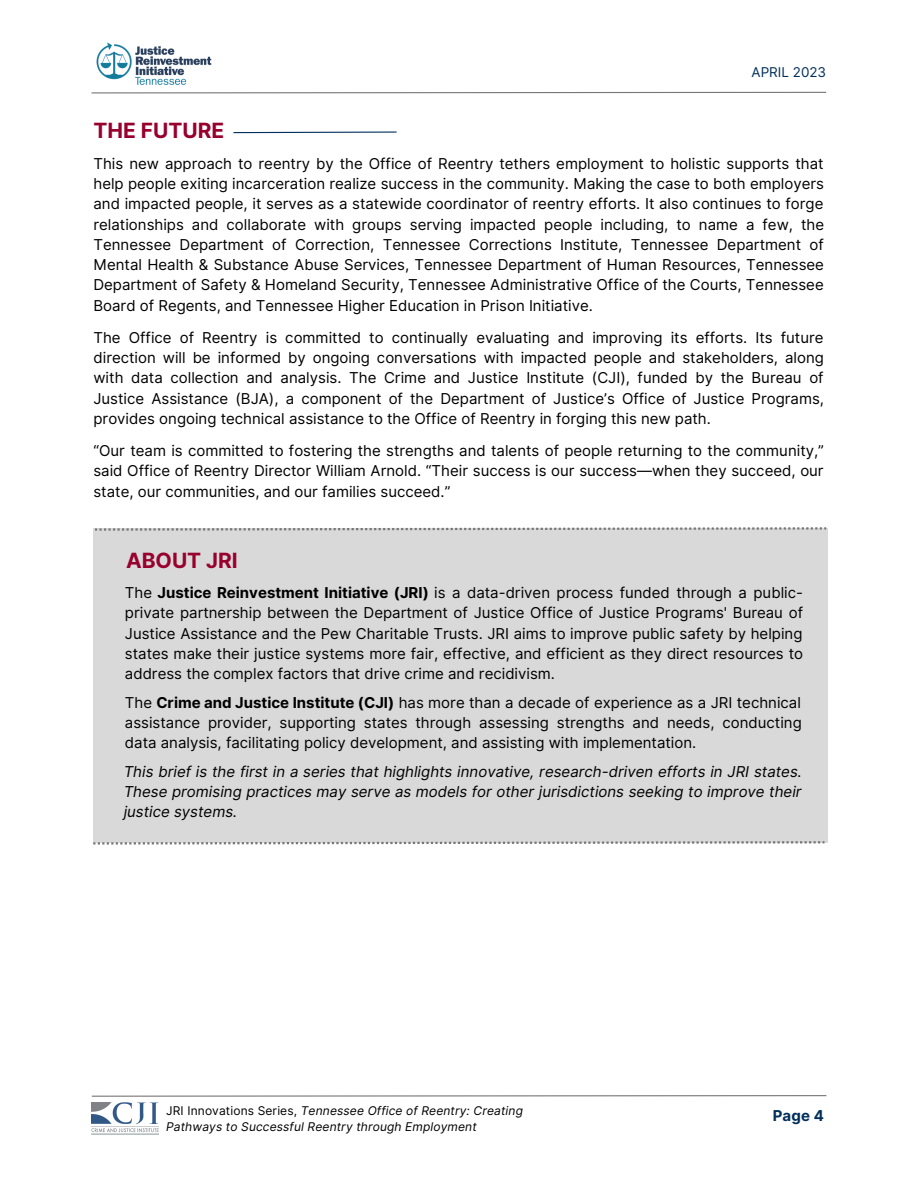
<style>
.page{position:relative;width:918px;height:1188px;background:#fff}
.page>*{position:absolute;margin:0;border:0;box-sizing:border-box;transform-origin:0 0}
.t1{font:700 21px "Inter";color:#98012e}
.t2{font:15px/20.2px "Inter";color:#000;text-align:justify}
.t3{font:italic 15px/20.2px "Inter";color:#000;text-align:justify}
.t4{font:700 15px "Inter";color:#002f5b}
.t5{font:13.5px "Inter";color:#002f5b}
.t6{font:italic 12px/16px "Inter";letter-spacing:.01em;color:#000}
.s1{font-weight:700}
.s2{font-style:normal}
</style>
<div class="page">
<svg style="left:91px;top:91px;width:736px;height:3px"></svg>
<img style="left:96px;top:42px;width:116px;height:43px">
<img style="left:92px;top:1102px;width:66px;height:33px">
<svg style="left:91px;top:1095px;width:736px;height:2px"></svg>
<svg style="left:233px;top:131px;width:164px;height:3px"></svg>
<div style="left:93px;top:528px;width:735px;height:315px;background:#d9d9d9"></div>
<svg style="left:95px;top:527px;width:731px;height:4px"></svg>
<svg style="left:93px;top:841px;width:732px;height:4px"></svg>
<p class="t5" style="left:752px;top:64px;width:76px">APRIL 2023</p>
<h1 class="t1" style="left:93px;top:118px;width:132px">THE FUTURE</h1>
<p class="t2" style="left:93px;top:153px;width:732px">This new approach to reentry by the Office of Reentry tethers employment to holistic supports that help people exiting incarceration realize success in the community. Making the case to both employers and impacted people, it serves as a statewide coordinator of reentry efforts. It also continues to forge relationships and collaborate with groups serving impacted people including, to name a few, the Tennessee Department of Correction, Tennessee Corrections Institute, Tennessee Department of Mental Health &amp; Substance Abuse Services, Tennessee Department of Human Resources, Tennessee Department of Safety &amp; Homeland Security, Tennessee Administrative Office of the Courts, Tennessee Board of Regents, and Tennessee Higher Education in Prison Initiative.</p>
<p class="t2" style="left:93px;top:327px;width:732px">The Office of Reentry is committed to continually evaluating and improving its efforts. Its future direction will be informed by ongoing conversations with impacted people and stakeholders, along with data collection and analysis. The Crime and Justice Institute (CJI), funded by the Bureau of Justice Assistance (BJA), a component of the Department of Justice’s Office of Justice Programs, provides ongoing technical assistance to the Office of Reentry in forging this new path.</p>
<p class="t2" style="left:93px;top:440px;width:732px">“Our team is committed to fostering the strengths and talents of people returning to the community,” said Office of Reentry Director William Arnold. “Their success is our success—when they succeed, our state, our communities, and our families succeed.”</p>
<h1 class="t1" style="left:126px;top:548px;width:113px">ABOUT JRI</h1>
<p class="t2" style="left:125px;top:583px;width:680px">The <span class="s1">Justice Reinvestment Initiative (JRI)</span> is a data-driven process funded through a public&shy;private partnership between the Department of Justice Office of Justice Programs' Bureau of Justice Assistance and the Pew Charitable Trusts. JRI aims to improve public safety by helping states make their justice systems more fair, effective, and efficient as they direct resources to address the complex factors that drive crime and recidivism.</p>
<p class="t2" style="left:125px;top:692px;width:678px">The <span class="s1">Crime and Justice Institute (CJI)</span> has more than a decade of experience as a JRI technical assistance provider, supporting states through assessing strengths and needs, conducting data analysis, facilitating policy development, and assisting with implementation.</p>
<p class="t3" style="left:124px;top:761px;width:680px">This brief is the first in a series that highlights innovative, research-driven efforts in JRI states.<br>These promising practices may serve as models for other jurisdictions seeking to improve their justice systems.</p>
<p class="t6" style="left:166px;top:1102px;width:358px"><span class="s2">JRI Innovations Series,</span> Tennessee Office of Reentry: Creating<br>Pathways to Successful Reentry through Employment</p>
<p class="t4" style="left:773px;top:1107px;width:53px">Page 4</p>
</div>
